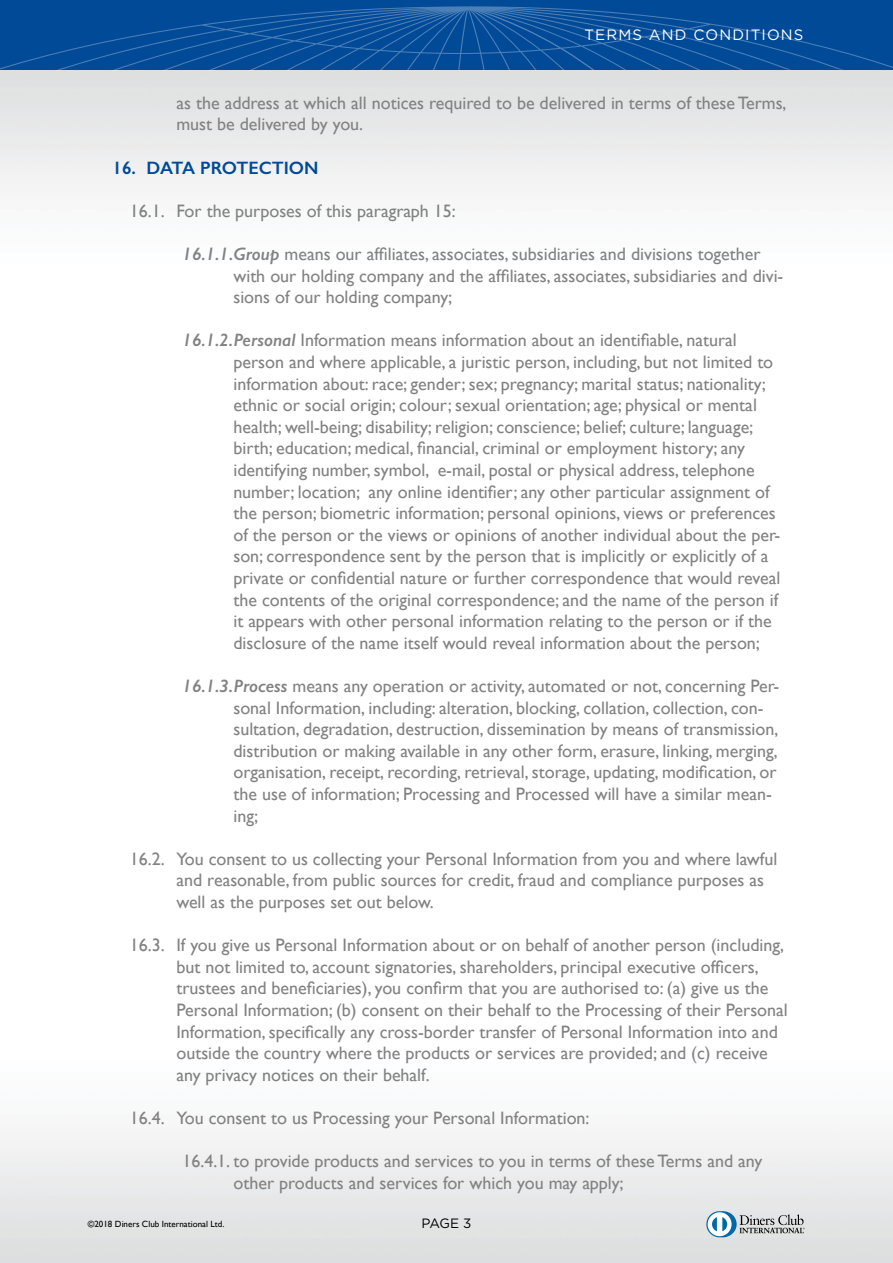
<style>
.page{position:relative;width:893px;height:1263px;background:#fff}
.page>*{position:absolute;margin:0;border:0;box-sizing:border-box;transform-origin:0 0}
.t1{font:18px/21.6px "Gill Sans";color:#828282}
.t2{font:600 18px "Gill Sans";color:#004a98}
.t3{font:15px "Gotham";letter-spacing:.075em;color:#fff}
.t4{font:13.5px "Gotham";color:#000}
.t5{font:9px "Gill Sans";color:#010101}
.s1{font-weight:600;font-style:italic}
</style>
<div class="page">
<div style="left:0;top:0;width:893px;height:70px;background:#004a98"></div>
<svg style="left:0;top:6px;width:452px;height:65px"></svg>
<svg style="left:452px;top:6px;width:441px;height:65px"></svg>
<svg style="left:706px;top:1211px;width:99px;height:26px;background:#b3bfc7"></svg>
<p class="t3" style="left:584px;top:27px;width:221px">TERMS AND CONDITIONS</p>
<p class="t1" style="left:176px;top:92px;width:612px">as the address at which all notices required to be delivered in terms of these Terms, must be delivered by you.</p>
<p class="t2" style="left:113px;top:157px;width:208px">16. DATA PROTECTION</p>
<p class="t1" style="left:130px;top:200px;width:327px">16.1. For the purposes of this paragraph 15:</p>
<p class="t1" style="left:233px;top:243px;width:551px;text-indent:-51px"><span class="s1">16.1.1.Group</span> means our affiliates, associates, subsidiaries and divisions together with our holding company and the affiliates, associates, subsidiaries and divi&shy;sions of our holding company;</p>
<p class="t1" style="left:233px;top:329px;width:548px;text-indent:-51px"><span class="s1">16.1.2.Personal</span> Information means information about an identifiable, natural person and where applicable, a juristic person, including, but not limited to information about: race; gender; sex; pregnancy; marital status; nationality; ethnic or social origin; colour; sexual orientation; age; physical or mental health; well-being; disability; religion; conscience; belief; culture; language; birth; education; medical, financial, criminal or employment history; any identifying number, symbol, e-mail, postal or physical address, telephone number; location; any online identifier; any other particular assignment of the person; biometric information; personal opinions, views or preferences of the person or the views or opinions of another individual about the per&shy;son; correspondence sent by the person that is implicitly or explicitly of a private or confidential nature or further correspondence that would reveal the contents of the original correspondence; and the name of the person if it appears with other personal information relating to the person or if the disclosure of the name itself would reveal information about the person;</p>
<p class="t1" style="left:233px;top:675px;width:547px;text-indent:-51px"><span class="s1">16.1.3.Process</span> means any operation or activity, automated or not, concerning Per&shy;sonal Information, including: alteration, blocking, collation, collection, con&shy;sultation, degradation, destruction, dissemination by means of transmission, distribution or making available in any other form, erasure, linking, merging, organisation, receipt, recording, retrieval, storage, updating, modification, or the use of information; Processing and Processed will have a similar mean&shy;ing;</p>
<p class="t1" style="left:176px;top:848px;width:602px;text-indent:-46px">16.2. You consent to us collecting your Personal Information from you and where lawful and reasonable, from public sources for credit, fraud and compliance purposes as well as the purposes set out below.</p>
<p class="t1" style="left:176px;top:934px;width:613px;text-indent:-46px">16.3. If you give us Personal Information about or on behalf of another person (including, but not limited to, account signatories, shareholders, principal executive officers, trustees and beneficiaries), you confirm that you are authorised to: (a) give us the Personal Information; (b) consent on their behalf to the Processing of their Personal Information, specifically any cross-border transfer of Personal Information into and outside the country where the products or services are provided; and (c) receive any privacy notices on their behalf.</p>
<p class="t1" style="left:130px;top:1107px;width:461px">16.4. You consent to us Processing your Personal Information:</p>
<p class="t1" style="left:233px;top:1150px;width:530px;text-indent:-51px">16.4.1. to provide products and services to you in terms of these Terms and any other products and services for which you may apply;</p>
<p class="t5" style="left:88px;top:1219px;width:138px">©2018 Diners Club International Ltd.</p>
<p class="t4" style="left:421px;top:1215px;width:52px">PAGE 3</p>
</div>
